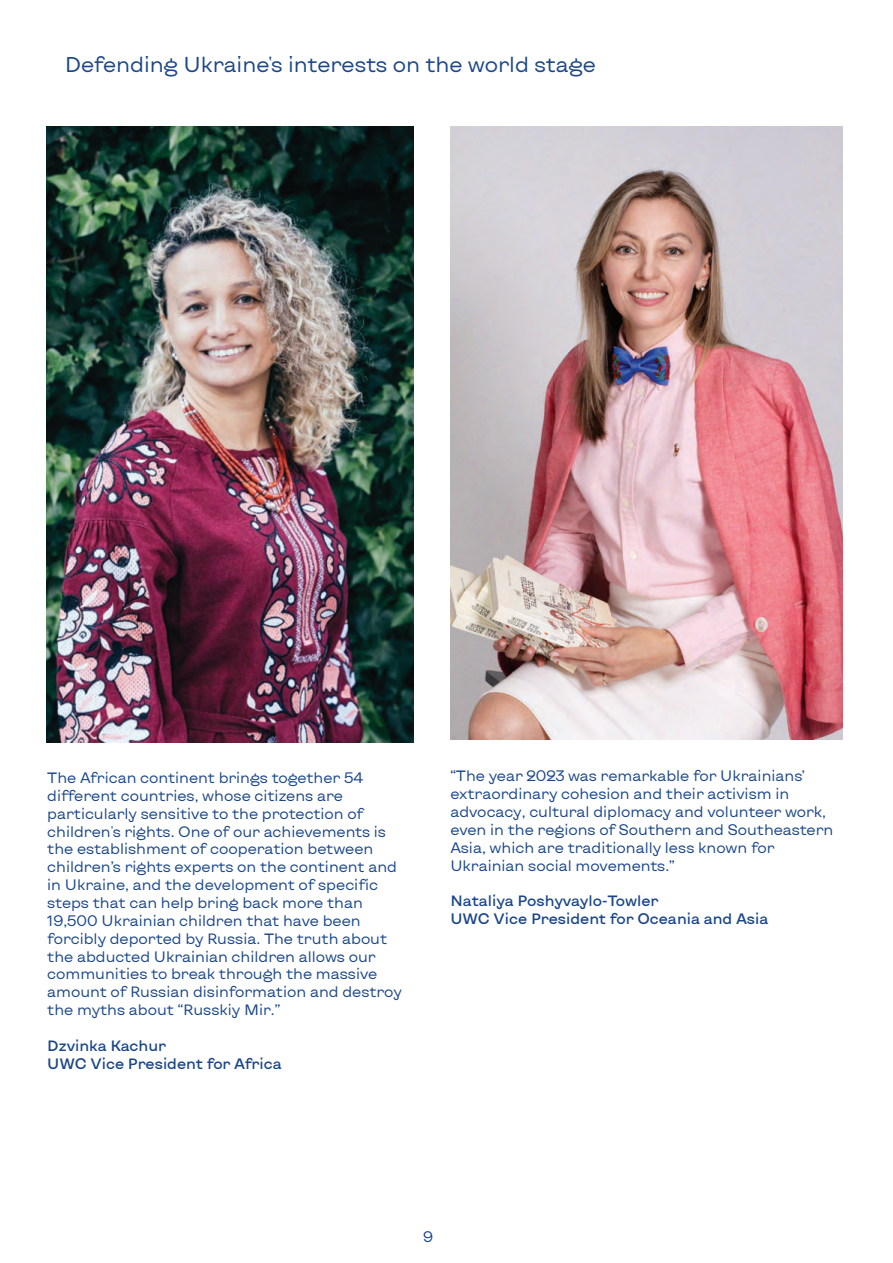
<style>
.page{position:relative;width:893px;height:1263px;background:#fff}
.page>*{position:absolute;margin:0;border:0;box-sizing:border-box;transform-origin:0 0}
.t1{font:21.3px "Kyiv Type Sans";color:#1a468a}
.t2{font:14.85px/17.9px "Kyiv Type Sans";color:#1a468a}
.t3{font:500 14.85px/17.9px "Kyiv Type Sans";color:#1a468a}
</style>
<div class="page">
<img style="left:46px;top:126px;width:368px;height:616px">
<img style="left:451px;top:126px;width:392px;height:613px">
<h1 class="t1" style="left:65px;top:50px;width:532px">Defending Ukraine's interests on the world stage</h1>
<p class="t2" style="left:47px;top:768px;width:356px">The African continent brings together 54 different countries, whose citizens are particularly sensitive to the protection of children's rights. One of our achievements is the establishment of cooperation between children’s rights experts on the continent and in Ukraine, and the development of specific steps that can help bring back more than 19,500 Ukrainian children that have been forcibly deported by Russia. The truth about the abducted Ukrainian children allows our communities to break through the massive amount of Russian disinformation and destroy the myths about “Russkiy Mir.”</p>
<p class="t3" style="left:47px;top:1036px;width:236px">Dzvinka Kachur<br>UWC Vice President for Africa</p>
<p class="t2" style="left:450px;top:767px;width:384px">“The year 2023 was remarkable for Ukrainians’ extraordinary cohesion and their activism in advocacy, cultural diplomacy and volunteer work, even in the regions of Southern and Southeastern Asia, which are traditionally less known for Ukrainian social movements.”</p>
<p class="t3" style="left:450px;top:892px;width:319px">Nataliya Poshyvaylo-Towler<br>UWC Vice President for Oceania and Asia</p>
<p class="t2" style="left:423px;top:1227px;width:12px">9</p>
</div>
